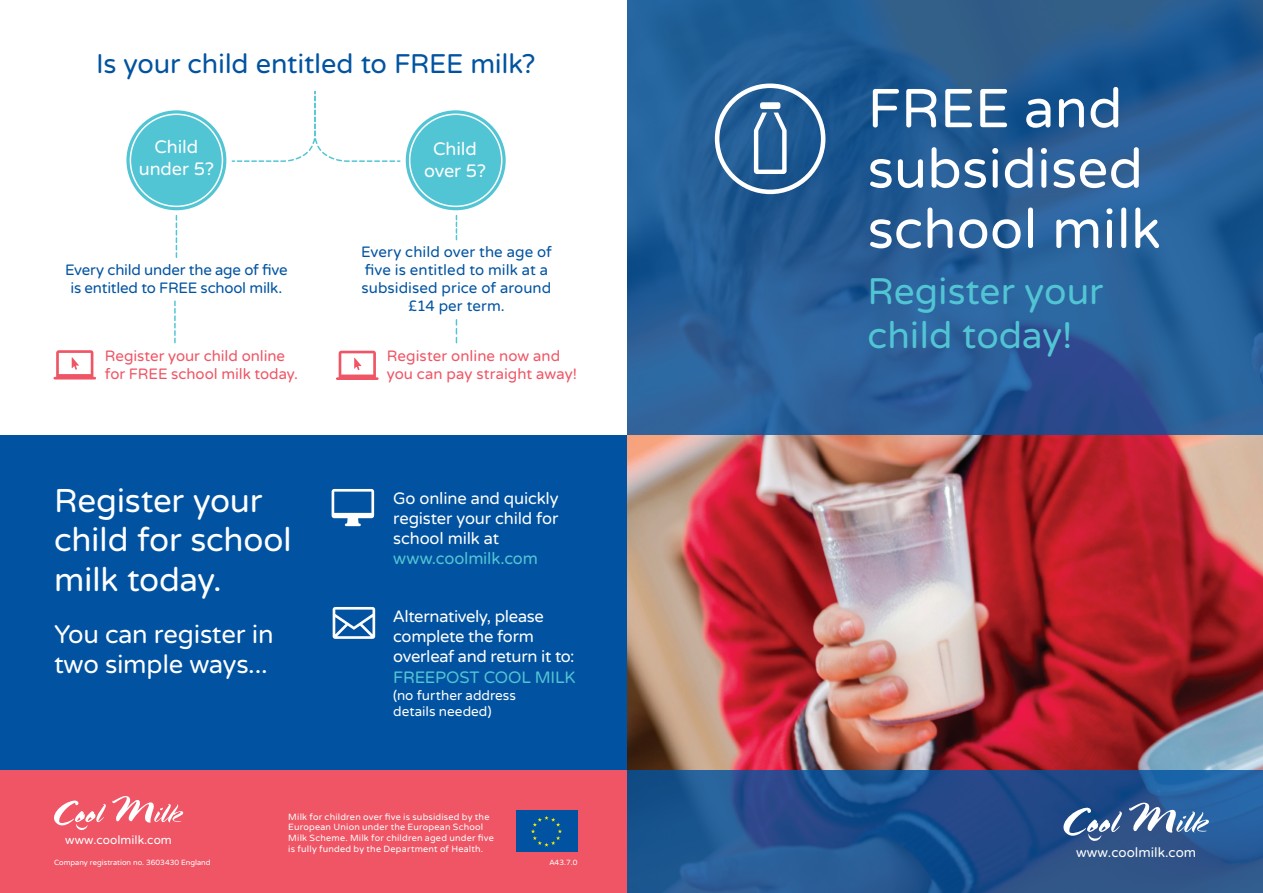
<style>
.page{position:relative;width:1263px;height:893px;background:#fff}
.page>*{position:absolute;margin:0;border:0;box-sizing:border-box;transform-origin:0 0}
.t1{font:54.75px/60.3px "Varela Round";color:#fff}
.t2{font:37.05px/44.4px "Varela Round";color:#52c5d4}
.Sub_Header{font:33px/39.6px "Varela Round";letter-spacing:-.01em;color:#fff}
.Sub_Header-2{font:27px "Varela Round";letter-spacing:-.01em;color:#0153a1}
.Sub_Header-3{font:25.5px/30.6px "Varela Round";letter-spacing:-.01em;color:#fff}
.Sub_Header-4{font:18px/21.6px "Varela Round";letter-spacing:-.005em;color:#fff;text-align:center}
.Sub_Header-5{font:16.5px/19.8px "Varela Round";letter-spacing:-.015em;color:#fff}
.Sub_Header-6{font:16.5px "Varela Round";letter-spacing:-.01em;color:#52c5d4}
.Sub_Header-7{font:15px/18px "Varela Round";letter-spacing:-.005em;color:#0153a1;text-align:center}
.t3{font:15px/18px "Varela Round";color:#ef5565}
.Sub_Header-8{font:13.5px/16.2px "Varela Round";color:#fff}
.t4{font:12px "Varela Round";color:#fff}
.Form_Category{font:9px/10.8px "Varela Round";letter-spacing:.025em;color:#fff}
.t5{font:7.5px "Varela Round";color:#fff}
.s1{color:#52c5d4}
</style>
<div class="page">
<div style="left:0;top:770px;width:631px;height:123px;background:#ef5565"></div>
<div style="left:0;top:435px;width:631px;height:335px;background:#0153a1"></div>
<img style="left:627px;top:435px;width:636px;height:335px">
<svg style="left:333px;top:607px;width:42px;height:32px"></svg>
<svg style="left:332px;top:489px;width:42px;height:37px"></svg>
<svg style="left:54px;top:796px;width:129px;height:34px"></svg>
<div style="left:516px;top:811px;width:61px;height:41px;background:#0153a1"></div>
<svg style="left:531px;top:816px;width:31px;height:31px"></svg>
<svg style="left:627px;top:0;width:636px;height:435px;background:#275d96"></svg>
<svg style="left:627px;top:770px;width:636px;height:123px;background:#22528f"></svg>
<svg style="left:1063px;top:803px;width:146px;height:38px"></svg>
<div style="left:126px;top:110px;width:100px;height:100px;background:#52c5d4;border-radius:50%"></div>
<div style="left:406px;top:110px;width:100px;height:100px;background:#52c5d4;border-radius:50%"></div>
<div style="left:130px;top:114px;width:93px;height:93px;border:2px solid #fff;border-radius:50%"></div>
<div style="left:409px;top:114px;width:93px;height:93px;border:2px solid #fff;border-radius:50%"></div>
<svg style="left:336px;top:351px;width:43px;height:29px"></svg>
<svg style="left:231px;top:90px;width:170px;height:72px"></svg>
<svg style="left:176px;top:216px;width:1px;height:41px"></svg>
<svg style="left:456px;top:216px;width:1px;height:24px"></svg>
<svg style="left:456px;top:320px;width:1px;height:23px"></svg>
<svg style="left:174px;top:301px;width:2px;height:42px"></svg>
<div style="left:715px;top:84px;width:110px;height:110px;border:5px solid #fff;border-radius:50%"></div>
<svg style="left:751px;top:96px;width:38px;height:82px"></svg>
<div style="left:760px;top:102px;width:20px;height:7px;background:#fff;border-radius:2px"></div>
<svg style="left:54px;top:350px;width:42px;height:29px"></svg>
<p class="Sub_Header-2" style="left:96px;top:49px;width:441px">Is your child entitled to FREE milk?</p>
<p class="Sub_Header-4" style="left:139px;top:137px;width:77px">Child under 5?</p>
<p class="Sub_Header-4" style="left:424px;top:138px;width:64px">Child over 5?</p>
<p class="Sub_Header-7" style="left:65px;top:261px;width:224px">Every child under the age of five is entitled to FREE school milk.</p>
<p class="t3" style="left:105px;top:348px;width:195px">Register your child online for FREE school milk today.</p>
<p class="Sub_Header" style="left:54px;top:482px;width:239px">Register your child for school milk today.</p>
<p class="Sub_Header-3" style="left:54px;top:619px;width:221px">You can register in two simple ways...</p>
<p class="Sub_Header-7" style="left:361px;top:244px;width:192px">Every child over the age of five is entitled to milk at a subsidised price of around £14 per term.</p>
<p class="t3" style="left:387px;top:348px;width:192px">Register online now and you can pay straight away!</p>
<p class="Sub_Header-5" style="left:393px;top:489px;width:167px">Go online and quickly register your child for school milk at <span class="s1">www.coolmilk.com</span></p>
<p class="Sub_Header-5" style="left:393px;top:607px;width:183px">Alternatively, please complete the form overleaf and return it to:</p>
<p class="Sub_Header-6" style="left:393px;top:668px;width:184px">FREEPOST COOL MILK</p>
<p class="Sub_Header-8" style="left:393px;top:687px;width:124px">(no further address details needed)</p>
<p class="t4" style="left:65px;top:833px;width:108px">www.coolmilk.com</p>
<p class="t5" style="left:54px;top:858px;width:158px">Company registration no. 3603430 England</p>
<p class="Form_Category" style="left:288px;top:811px;width:207px">Milk for children over five is subsidised by the European Union under the European School Milk Scheme. Milk for children aged under five is fully funded by the Department of Health.</p>
<p class="t5" style="left:549px;top:858px;width:29px">A43.7.0</p>
<p class="t1" style="left:867px;top:80px;width:295px">FREE and subsidised school milk</p>
<p class="t2" style="left:867px;top:270px;width:238px">Register your child today!</p>
<p class="Sub_Header-8" style="left:1076px;top:845px;width:121px">www.coolmilk.com</p>
</div>
